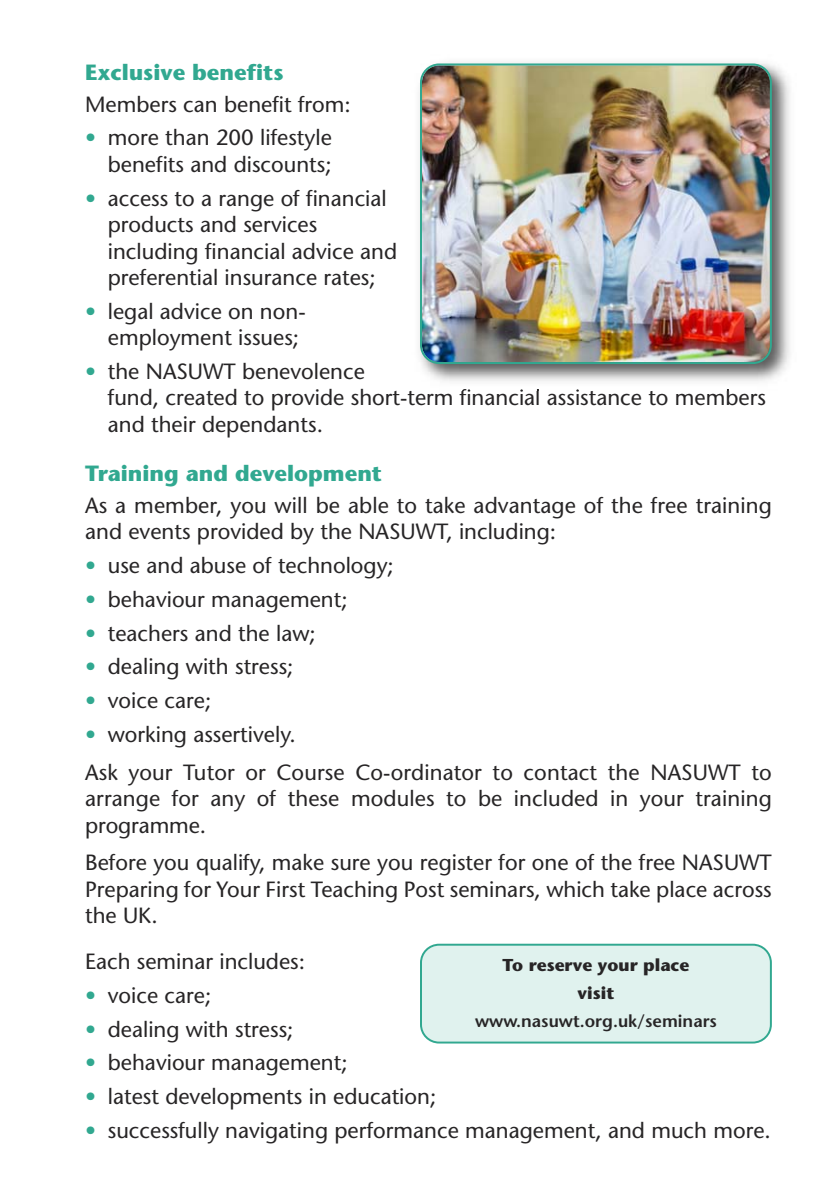
<style>
.page{position:relative;width:840px;height:1191px;background:#fff}
.page>*{position:absolute;margin:0;border:0;box-sizing:border-box;transform-origin:0 0}
.t1{font:22px/26.4px "Stone Sans";color:#272526}
.t2{font:700 22px "Stone Sans";color:#31a890}
.t3{font:600 17.2px "Stone Sans";color:#272526}
.t4{font:700 17.2px/28px "Stone Sans";color:#272526;text-align:center}
.s1{color:#31a890}
</style>
<div class="page">
<div style="left:420px;top:943px;width:351px;height:100px;background:#e0f2ee"></div>
<img style="left:419px;top:62px;width:371px;height:328px">
<img style="left:420px;top:63px;width:351px;height:301px">
<p class="t2" style="left:85px;top:61px;width:200px">Exclusive benefits</p>
<p class="t1" style="left:85px;top:93px;width:267px">Members can benefit from:</p>
<p class="t1" style="left:85px;top:127px;width:248px;text-align:right"><span class="s1">•</span> more than 200 lifestyle benefits and discounts;</p>
<p class="t1" style="left:108px;top:187px;width:291px;text-indent:-23px"><span class="s1">•</span> access to a range of financial products and services including financial advice and preferential insurance rates;</p>
<p class="t1" style="left:85px;top:300px;width:222px;text-align:right"><span class="s1">•</span> legal advice on non&shy;employment issues;</p>
<p class="t1" style="left:108px;top:360px;width:659px;text-indent:-23px"><span class="s1">•</span> the NASUWT benevolence<br>fund, created to provide short-term financial assistance to members and their dependants.</p>
<p class="t2" style="left:85px;top:462px;width:298px">Training and development</p>
<p class="t1" style="left:85px;top:494px;width:688px">As a member, you will be able to take advantage of the free training and events provided by the NASUWT, including:</p>
<p class="t1" style="left:85px;top:554px;width:310px"><span class="s1">•</span> use and abuse of technology;</p>
<p class="t1" style="left:85px;top:588px;width:264px"><span class="s1">•</span> behaviour management;</p>
<p class="t1" style="left:85px;top:622px;width:232px"><span class="s1">•</span> teachers and the law;</p>
<p class="t1" style="left:85px;top:656px;width:210px"><span class="s1">•</span> dealing with stress;</p>
<p class="t1" style="left:85px;top:689px;width:128px"><span class="s1">•</span> voice care;</p>
<p class="t1" style="left:85px;top:717px;width:687px;line-height:37.8px"><span class="s1">•</span> working assertively.<br>Ask your Tutor or Course Co-ordinator to contact the NASUWT to</p>
<p class="t1" style="left:85px;top:787px;width:687px">arrange for any of these modules to be included in your training programme.</p>
<p class="t1" style="left:85px;top:851px;width:687px;text-align:justify">Before you qualify, make sure you register for one of the free NASUWT Preparing for Your First Teaching Post seminars, which take place across the UK.</p>
<p class="t1" style="left:85px;top:950px;width:221px">Each seminar includes:</p>
<p class="t1" style="left:85px;top:984px;width:128px"><span class="s1">•</span> voice care;</p>
<p class="t1" style="left:85px;top:1018px;width:210px"><span class="s1">•</span> dealing with stress;</p>
<p class="t1" style="left:85px;top:1052px;width:264px"><span class="s1">•</span> behaviour management;</p>
<p class="t1" style="left:85px;top:1085px;width:352px"><span class="s1">•</span> latest developments in education;</p>
<p class="t1" style="left:85px;top:1119px;width:686px"><span class="s1">•</span> successfully navigating performance management, and much more.</p>
<p class="t4" style="left:502px;top:952px;width:188px">To reserve your place visit</p>
<p class="t3" style="left:475px;top:1014px;width:243px">www.nasuwt.org.uk/seminars</p>
</div>
